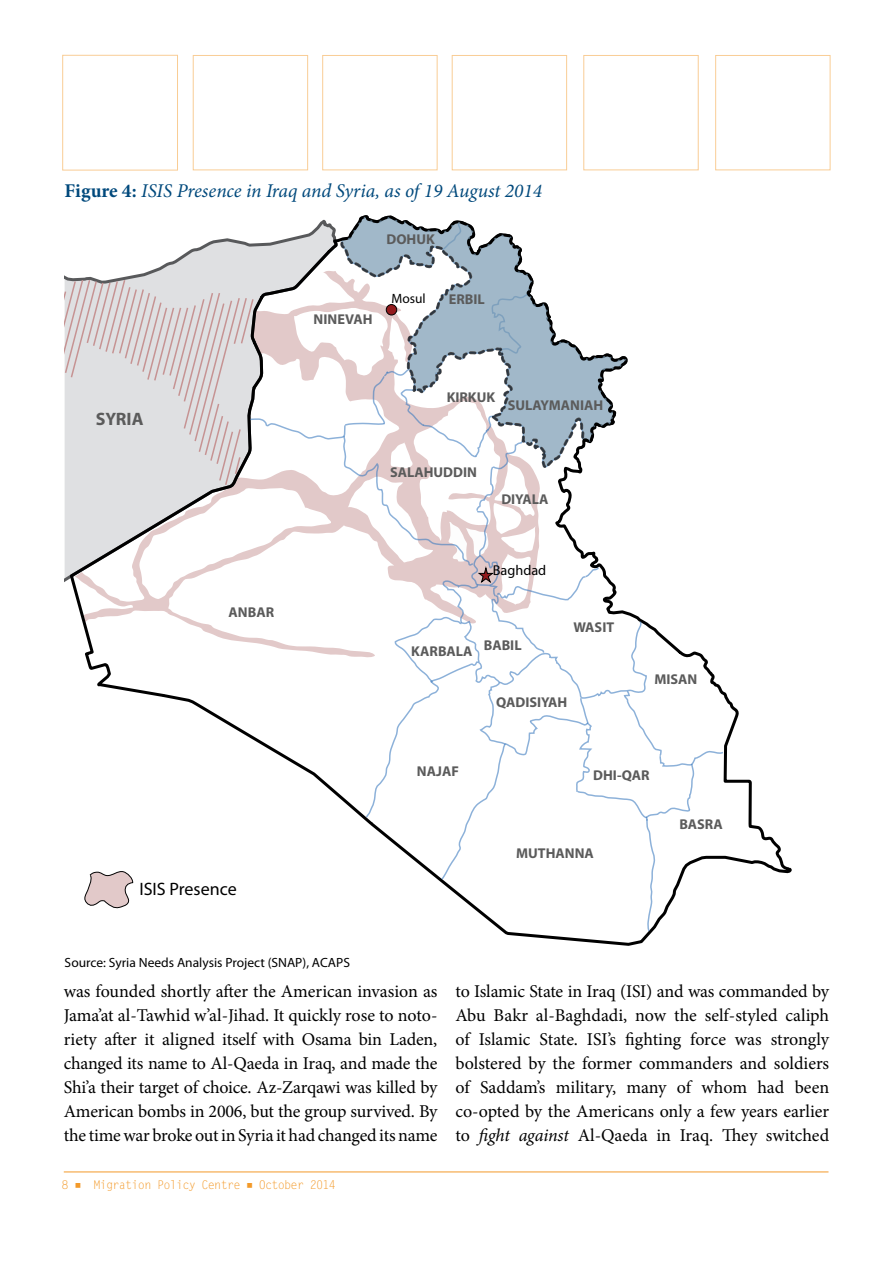
<style>
.page{position:relative;width:893px;height:1263px;background:#fff}
.page>*{position:absolute;margin:0;border:0;box-sizing:border-box;transform-origin:0 0}
.Box_Titile{font:italic 19.5px "Minion Pro";letter-spacing:-.005em;color:#00497c}
.Footnote_text{font:18px/24px "Minion Pro";letter-spacing:-.005em;color:#000;text-align:justify}
.t1{font:18px "Myriad Pro";color:#000}
.t2{font:700 18px "Myriad Pro";color:#5b5b5b}
.t3{font:700 14.25px "Myriad Pro";color:#5b5b5b}
.t4{font:14.25px "Myriad Pro";color:#000}
.t5{font:13.5px "Myriad Pro";color:#000}
.credit{font:13.35px "Myriad Pro";color:#000}
.t6{font:12px "Letter Gothic Std";letter-spacing:-.07em;color:#f39a2a}
.s1{font-weight:700;font-style:normal}
.s2{font-style:italic}
</style>
<div class="page">
<hr style="left:64px;top:1172px;width:764px;height:1px;background:#f39a2a">
<svg style="left:356px;top:215px;width:113px;height:9px"></svg>
<svg style="left:65px;top:224px;width:658px;height:707px"></svg>
<div style="left:386px;top:305px;width:11px;height:10px;background:#931a1d;border-radius:50%"></div>
<div style="left:386px;top:304px;width:11px;height:11px;border:1px solid #000;border-radius:50%"></div>
<p class="Box_Titile" style="left:65px;top:177px;width:479px"><span class="s1">Figure 4:</span> ISIS Presence in Iraq and Syria, as of 19 August 2014</p>
<p class="t3" style="left:386px;top:230px;width:50px">DOHUK</p>
<p class="t3" style="left:314px;top:310px;width:60px">NINEVAH</p>
<p class="t5" style="left:391px;top:290px;width:36px">Mosul</p>
<p class="t3" style="left:449px;top:290px;width:38px">ERBIL</p>
<p class="t2" style="left:96px;top:407px;width:49px">SYRIA</p>
<p class="t3" style="left:229px;top:603px;width:47px">ANBAR</p>
<p class="t1" style="left:139px;top:878px;width:99px">ISIS Presence</p>
<p class="credit" style="left:65px;top:954px;width:287px">Source: Syria Needs Analysis Project (SNAP), ACAPS</p>
<p class="t3" style="left:447px;top:388px;width:50px">KIRKUK</p>
<p class="t3" style="left:508px;top:396px;width:97px">SULAYMANIAH</p>
<p class="t3" style="left:390px;top:463px;width:89px">SALAHUDDIN</p>
<p class="t3" style="left:501px;top:489px;width:49px">DIYALA</p>
<p class="t4" style="left:493px;top:561px;width:55px">Baghdad</p>
<p class="t3" style="left:411px;top:641px;width:63px">KARBALA</p>
<p class="t3" style="left:484px;top:636px;width:39px">BABIL</p>
<p class="t3" style="left:573px;top:618px;width:42px">WASIT</p>
<p class="t3" style="left:496px;top:693px;width:73px">QADISIYAH</p>
<p class="t3" style="left:654px;top:669px;width:44px">MISAN</p>
<p class="t3" style="left:417px;top:762px;width:44px">NAJAF</p>
<p class="t3" style="left:593px;top:766px;width:58px">DHI-QAR</p>
<p class="t3" style="left:516px;top:844px;width:79px">MUTHANNA</p>
<p class="t3" style="left:679px;top:815px;width:45px">BASRA</p>
<p class="Footnote_text" style="left:64px;top:979px;width:375px">was founded shortly after the American invasion as Jama’at al-Tawhid w’al-Jihad. It quickly rose to noto&shy;riety after it aligned itself with Osama bin Laden, changed its name to Al-Qaeda in Iraq, and made the Shi’a their target of choice. Az-Zarqawi was killed by American bombs in 2006, but the group survived. By the time war broke out in Syria it had changed its name</p>
<p class="Footnote_text" style="left:455px;top:979px;width:375px">to Islamic State in Iraq (ISI) and was commanded by Abu Bakr al-Baghdadi, now the self-styled caliph of Islamic State. ISI’s fighting force was strongly bolstered by the former commanders and soldiers of Saddam’s military, many of whom had been co-opted by the Americans only a few years earlier to <span class="s2">fight against</span> Al-Qaeda in Iraq. They switched</p>
<p class="t6" style="left:62px;top:1178px;width:276px">8 ■ Migration Policy Centre ■ October 2014</p>
</div>
